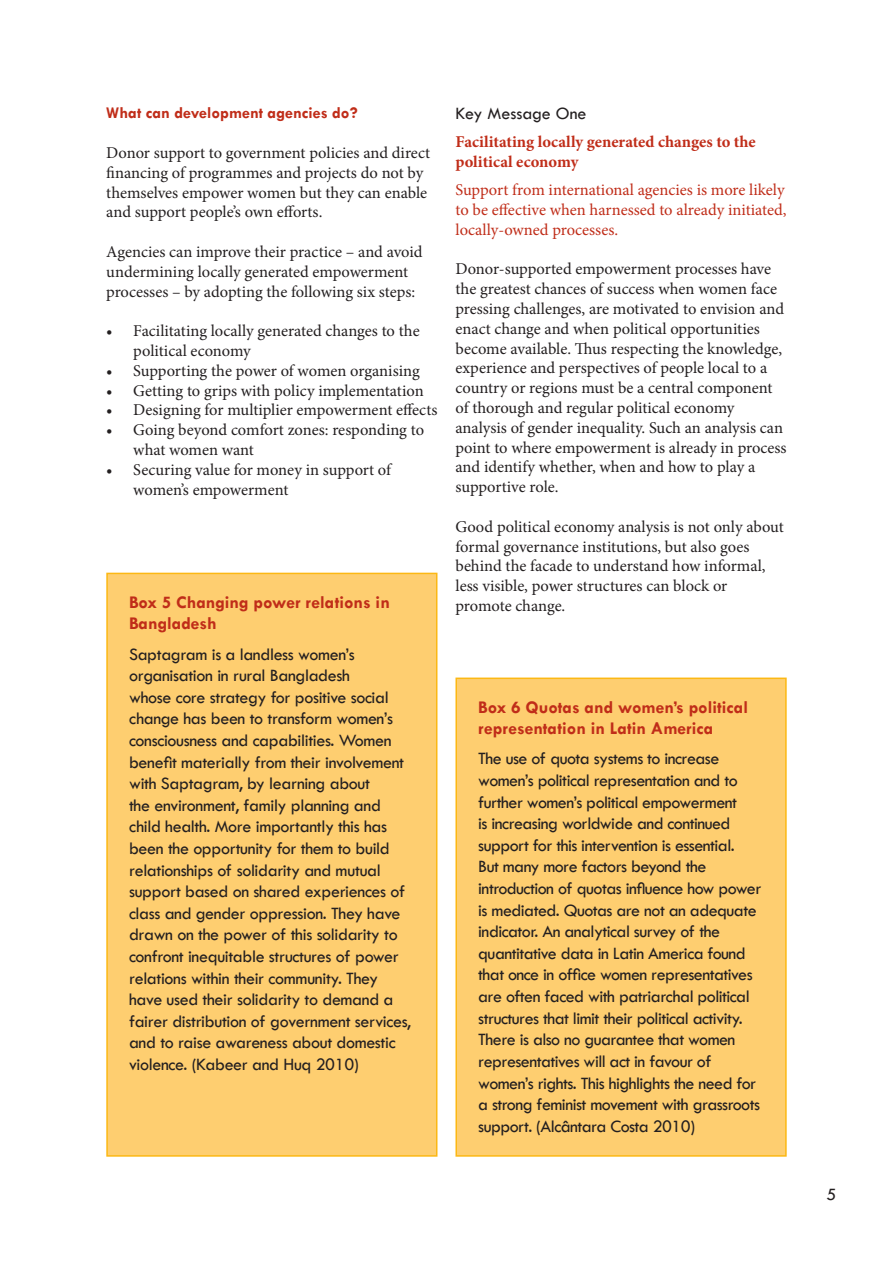
<style>
.page{position:relative;width:893px;height:1263px;background:#fff}
.page>*{position:absolute;margin:0;border:0;box-sizing:border-box;transform-origin:0 0}
.t1{font:18px/21.6px "Tw Cen";letter-spacing:-.03em;color:#231f20}
.t2{font:700 18px/21.6px "Tw Cen";color:#c02d19}
.t3{font:18px "Tw Cen";color:#231f20}
.t4{font:16.5px/19.8px "Minion Pro";color:#231f20}
.t5{font:16.5px/19.8px "Minion Pro";color:#c02d19}
.t6{font:700 16.5px/19.8px "Minion Pro";color:#c02d19}
.t7{font:700 16.5px "Tw Cen";color:#c02d19}
</style>
<div class="page">
<div style="left:107px;top:573px;width:330px;height:583px;background:#fece70"></div>
<div style="left:106px;top:573px;width:331px;height:584px;border:2px solid #fcb814"></div>
<div style="left:456px;top:678px;width:330px;height:478px;background:#fece70"></div>
<div style="left:455px;top:677px;width:332px;height:480px;border:2px solid #fcb814"></div>
<p class="t3" style="left:455px;top:102px;width:133px">Key Message One</p>
<p class="t6" style="left:455px;top:132px;width:302px">Facilitating locally generated changes to the political economy</p>
<p class="t5" style="left:455px;top:180px;width:333px">Support from international agencies is more likely to be effective when harnessed to already initiated, locally-owned processes.</p>
<p class="t4" style="left:455px;top:259px;width:333px">Donor-supported empowerment processes have the greatest chances of success when women face pressing challenges, are motivated to envision and enact change and when political opportunities become available. Thus respecting the knowledge, experience and perspectives of people local to a country or regions must be a central component of thorough and regular political economy analysis of gender inequality. Such an analysis can point to where empowerment is already in process and identify whether, when and how to play a supportive role.</p>
<p class="t4" style="left:455px;top:517px;width:330px">Good political economy analysis is not only about formal governance institutions, but also goes behind the facade to understand how informal, less visible, power structures can block or</p>
<p class="t7" style="left:106px;top:103px;width:253px">What can development agencies do?</p>
<p class="t4" style="left:106px;top:143px;width:325px">Donor support to government policies and direct financing of programmes and projects do not by themselves empower women but they can enable and support people’s own efforts.</p>
<p class="t4" style="left:106px;top:242px;width:318px">Agencies can improve their practice – and avoid undermining locally generated empowerment processes – by adopting the following six steps:</p>
<p class="t4" style="left:133px;top:321px;width:288px;text-indent:-27px">• Facilitating locally generated changes to the political economy</p>
<p class="t4" style="left:106px;top:361px;width:315px">• Supporting the power of women organising</p>
<p class="t4" style="left:106px;top:380px;width:319px">• Getting to grips with policy implementation</p>
<p class="t4" style="left:106px;top:400px;width:333px">• Designing for multiplier empowerment effects</p>
<p class="t4" style="left:133px;top:420px;width:292px;text-indent:-27px">• Going beyond comfort zones: responding to what women want</p>
<p class="t4" style="left:133px;top:460px;width:259px;text-indent:-27px">• Securing value for money in support of women’s empowerment</p>
<p class="t2" style="left:129px;top:591px;width:262px">Box 5 Changing power relations in</p>
<p class="t4" style="left:455px;top:596px;width:111px">promote change.</p>
<p class="t2" style="left:129px;top:612px;width:89px">Bangladesh</p>
<p class="t1" style="left:129px;top:643px;width:283px">Saptagram is a landless women’s organisation in rural Bangladesh<br>whose core strategy for positive social change has been to transform women’s consciousness and capabilities. Women benefit materially from their involvement with Saptagram, by learning about<br>the environment, family planning and child health. More importantly this has been the opportunity for them to build relationships of solidarity and mutual support based on shared experiences of class and gender oppression. They have drawn on the power of this solidarity to confront inequitable structures of power relations within their community. They have used their solidarity to demand a fairer distribution of government services, and to raise awareness about domestic violence. (Kabeer and Huq 2010)</p>
<p class="t2" style="left:478px;top:696px;width:271px">Box 6 Quotas and women’s political representation in Latin America</p>
<p class="t1" style="left:478px;top:748px;width:285px">The use of quota systems to increase women’s political representation and to further women’s political empowerment<br>is increasing worldwide and continued support for this intervention is essential.<br>But many more factors beyond the introduction of quotas influence how power is mediated. Quotas are not an adequate indicator. An analytical survey of the quantitative data in Latin America found that once in office women representatives are often faced with patriarchal political structures that limit their political activity.<br>There is also no guarantee that women representatives will act in favour of women’s rights. This highlights the need for a strong feminist movement with grassroots support. (Alcântara Costa 2010)</p>
<p class="t1" style="left:826px;top:1184px;width:11px">5</p>
</div>
